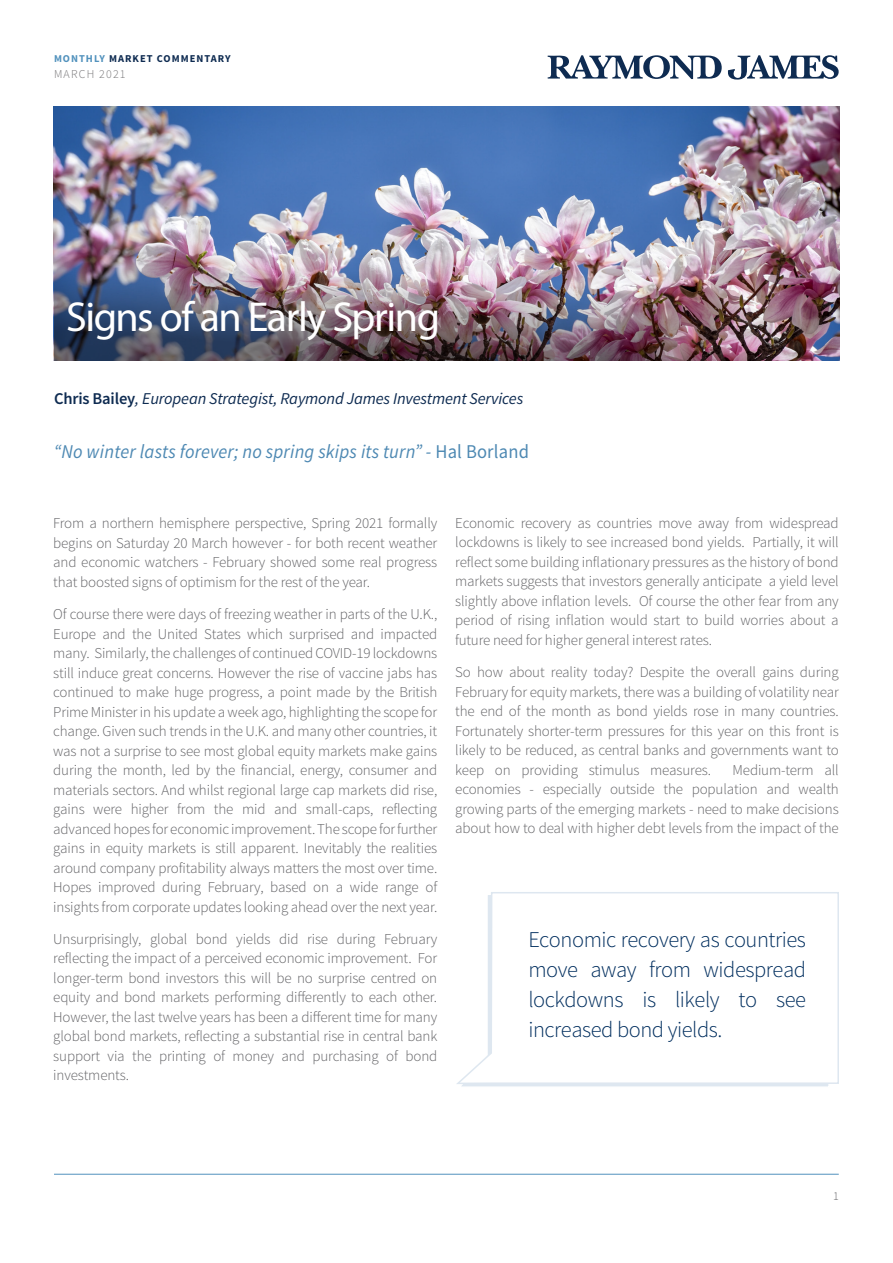
<style>
.page{position:relative;width:893px;height:1263px;background:#fff}
.page>*{position:absolute;margin:0;border:0;box-sizing:border-box;transform-origin:0 0}
.t1{font:42px "Myriad Pro";letter-spacing:-.035em;color:#fff}
.Body_copy_9_5_13{font:300 22.5px/30px "Source Sans Pro";letter-spacing:-.02em;color:#002e5e;text-align:justify}
.IntroCopy-Blue{font:italic 19.5px "Source Sans Pro";letter-spacing:.01em;color:#4e89b3;scale:.95 1}
.t2{font:italic 16.5px "Source Sans Pro";letter-spacing:-.01em;color:#0e2b51}
.Body_copy_9_5_13-2{font:300 15px/19.5px "Source Sans Pro";letter-spacing:-.01em;color:#636366;text-align:justify}
.t3{font:300 12px "Source Sans Pro";letter-spacing:.1em;color:#757476}
.t4{font:300 12px "Source Sans Pro";color:#636366}
.t5{font:700 10.5px "Source Sans Pro";letter-spacing:.095em;color:#0e2b51}
.s1{color:#5292bd}
.s2{font-weight:600;font-style:normal}
.s3{font-style:normal}
</style>
<div class="page">
<hr style="left:54px;top:1174px;width:785px;height:1px;background:#5292bd">
<svg style="left:548px;top:55px;width:174px;height:24px"></svg>
<svg style="left:728px;top:55px;width:111px;height:25px"></svg>
<svg style="left:461px;top:1085px;width:368px;height:2px"></svg>
<svg style="left:456px;top:892px;width:383px;height:193px"></svg>
<img style="left:54px;top:106px;width:786px;height:144px">
<img style="left:54px;top:250px;width:786px;height:110px">
<p class="t5" style="left:54px;top:52px;width:178px"><span class="s1">MONTHLY</span> MARKET COMMENTARY</p>
<p class="t3" style="left:54px;top:67px;width:73px">MARCH 2021</p>
<p class="t1" style="left:66px;top:291px;width:376px">Signs of an Early Spring</p>
<p class="t2" style="left:54px;top:388px;width:471px"><span class="s2">Chris Bailey</span>, European Strategist, Raymond James Investment Services</p>
<p class="IntroCopy-Blue" style="left:54px;top:439px;width:502px">“No winter lasts forever; no spring skips its turn” - <span class="s3">Hal Borland</span></p>
<p class="Body_copy_9_5_13-2" style="left:53px;top:514px;width:385px">From a northern hemisphere perspective, Spring 2021 formally begins on Saturday 20 March however - for both recent weather and economic watchers - February showed some real progress that boosted signs of optimism for the rest of the year.</p>
<p class="Body_copy_9_5_13-2" style="left:53px;top:604px;width:385px">Of course there were days of freezing weather in parts of the U.K., Europe and the United States which surprised and impacted many. Similarly, the challenges of continued COVID-19 lockdowns still induce great concerns. However the rise of vaccine jabs has continued to make huge progress, a point made by the British Prime Minister in his update a week ago, highlighting the scope for change. Given such trends in the U.K. and many other countries, it was not a surprise to see most global equity markets make gains during the month, led by the financial, energy, consumer and materials sectors. And whilst regional large cap markets did rise, gains were higher from the mid and small-caps, reflecting advanced hopes for economic improvement. The scope for further gains in equity markets is still apparent. Inevitably the realities around company profitability always matters the most over time.<br>Hopes improved during February, based on a wide range of insights from corporate updates looking ahead over the next year.</p>
<p class="Body_copy_9_5_13-2" style="left:53px;top:929px;width:386px">Unsurprisingly, global bond yields did rise during February reflecting the impact of a perceived economic improvement. For longer-term bond investors this will be no surprise centred on equity and bond markets performing differently to each other.<br>However, the last twelve years has been a different time for many global bond markets, reflecting a substantial rise in central bank support via the printing of money and purchasing of bond investments.</p>
<p class="Body_copy_9_5_13-2" style="left:455px;top:513px;width:385px">Economic recovery as countries move away from widespread lockdowns is likely to see increased bond yields. Partially, it will reflect some building inflationary pressures as the history of bond markets suggests that investors generally anticipate a yield level slightly above inflation levels. Of course the other fear from any period of rising inflation would start to build worries about a future need for higher general interest rates.</p>
<p class="Body_copy_9_5_13-2" style="left:455px;top:662px;width:385px">So how about reality today? Despite the overall gains during February for equity markets, there was a building of volatility near the end of the month as bond yields rose in many countries.<br>Fortunately shorter-term pressures for this year on this front is likely to be reduced, as central banks and governments want to keep on providing stimulus measures.</p>
<p class="Body_copy_9_5_13-2" style="left:455px;top:760px;width:385px;text-indent:277px">Medium-term all economies - especially outside the population and wealth growing parts of the emerging markets - need to make decisions about how to deal with higher debt levels from the impact of the</p>
<p class="Body_copy_9_5_13" style="left:528px;top:924px;width:279px">Economic recovery as countries move away from widespread lockdowns is likely to see increased bond yields.</p>
<p class="t4" style="left:833px;top:1188px;width:7px">1</p>
</div>
